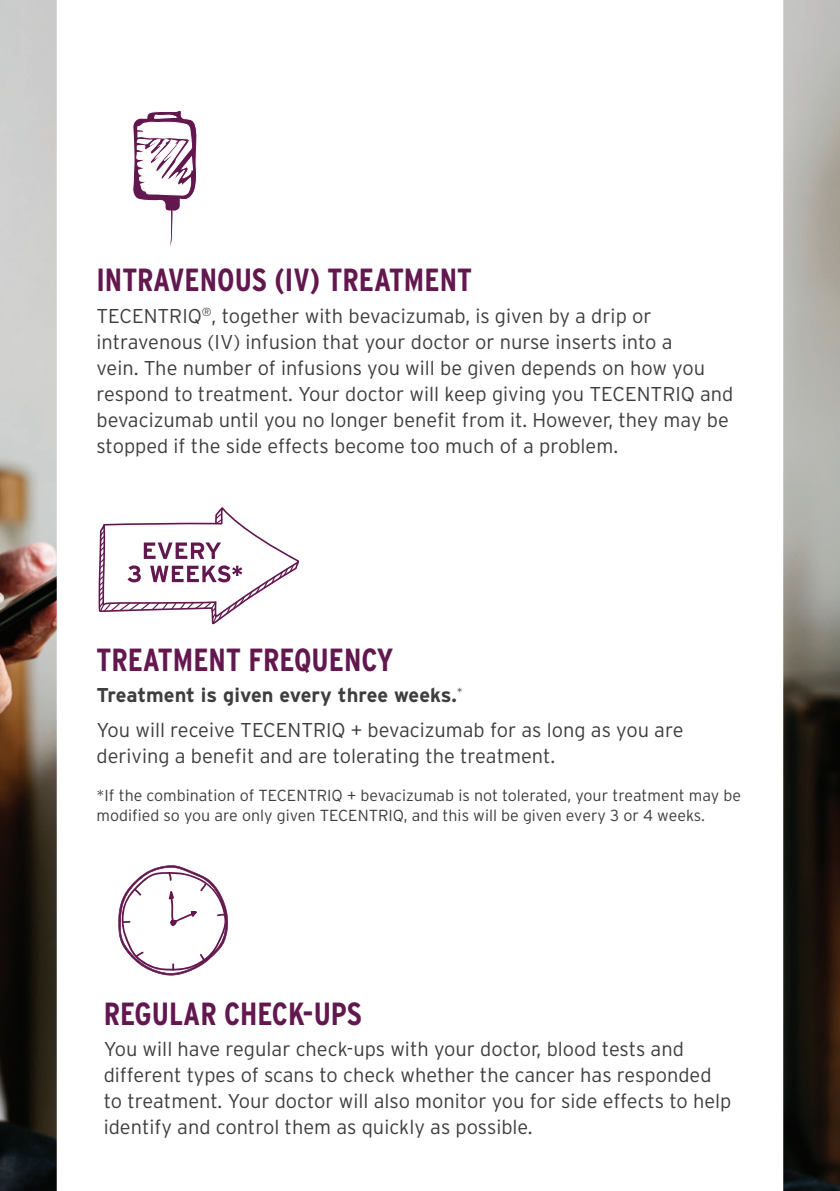
<style>
.page{position:relative;width:840px;height:1191px;background:#fff}
.page>*{position:absolute;margin:0;border:0;box-sizing:border-box;transform-origin:0 0}
.t1{font:700 32px "Interstate Condensed";color:#63174f}
.t2{font:300 20px/26px "Interstate";color:#3e3e3f}
.t3{font:300 16px/20.8px "Interstate";color:#3e3e3f}
.s1{font-weight:700}
</style>
<div class="page">
<img style="left:0;top:0;width:57px;height:1191px">
<img style="left:783px;top:0;width:56px;height:1191px">
<svg style="left:132px;top:110px;width:65px;height:136px"></svg>
<svg style="left:118px;top:865px;width:110px;height:111px"></svg>
<svg style="left:98px;top:507px;width:197px;height:118px"></svg>
<h1 class="t1" style="left:96px;top:262px;width:377px">INTRAVENOUS (IV) TREATMENT</h1>
<p class="t2" style="left:96px;top:303px;width:638px">TECENTRIQ<sup>®</sup>, together with bevacizumab, is given by a drip or intravenous (IV) infusion that your doctor or nurse inserts into a<br>vein. The number of infusions you will be given depends on how you respond to treatment. Your doctor will keep giving you TECENTRIQ and bevacizumab until you no longer benefit from it. However, they may be stopped if the side effects become too much of a problem.</p>
<h1 class="t1" style="left:96px;top:641px;width:298px">TREATMENT FREQUENCY</h1>
<p class="t2" style="left:96px;top:678px;width:588px;line-height:34.6px"><span class="s1">Treatment is given every three weeks.</span><sup>*<br></sup>You will receive TECENTRIQ + bevacizumab for as long as you are</p>
<p class="t2" style="left:96px;top:742px;width:460px">deriving a benefit and are tolerating the treatment.</p>
<p class="t3" style="left:96px;top:784px;width:645px">*If the combination of TECENTRIQ + bevacizumab is not tolerated, your treatment may be modified so you are only given TECENTRIQ, and this will be given every 3 or 4 weeks.</p>
<h1 class="t1" style="left:104px;top:995px;width:259px">REGULAR CHECK-UPS</h1>
<p class="t2" style="left:104px;top:1036px;width:629px">You will have regular check-ups with your doctor, blood tests and different types of scans to check whether the cancer has responded to treatment. Your doctor will also monitor you for side effects to help identify and control them as quickly as possible.</p>
</div>
